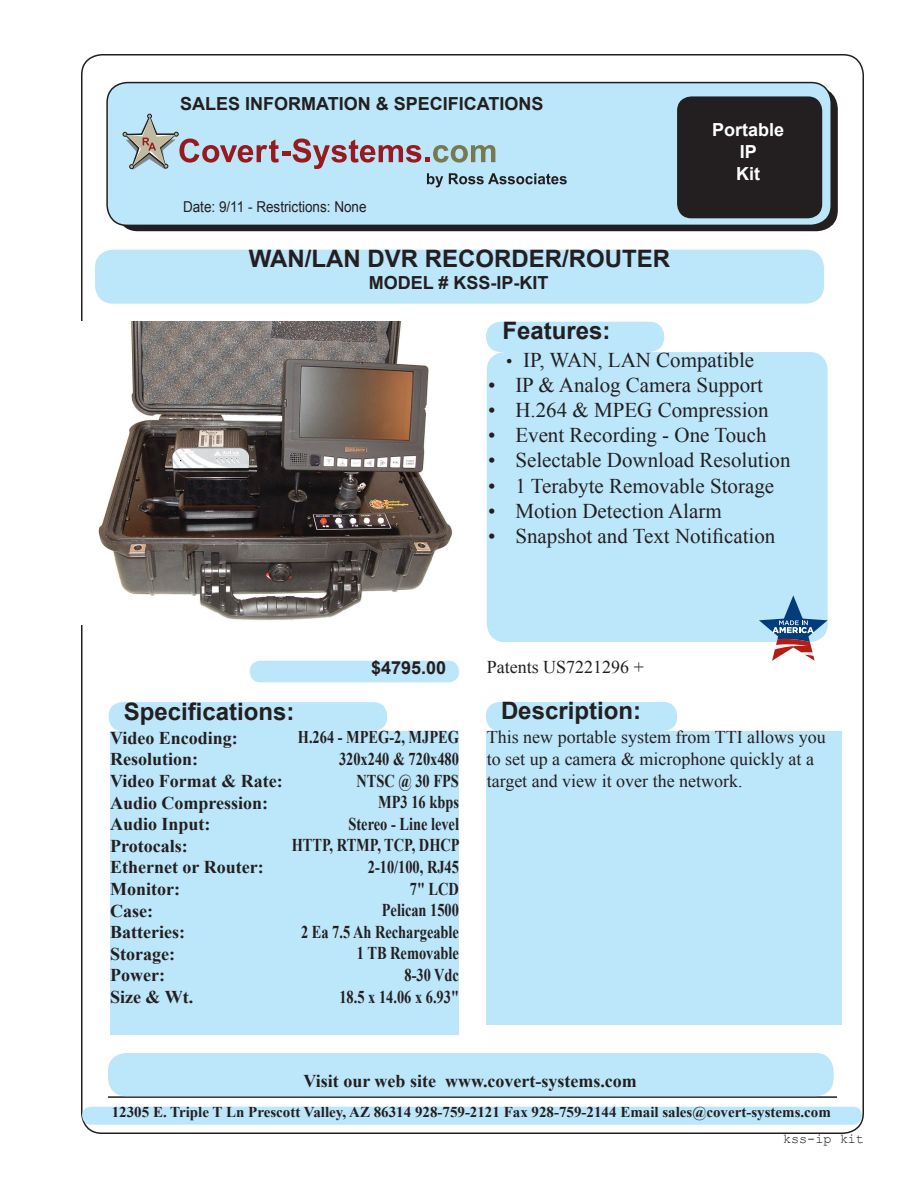
<style>
.page{position:relative;width:918px;height:1188px;background:#fff}
.page>*{position:absolute;margin:0;border:0;box-sizing:border-box;transform-origin:0 0}
.t1{font:700 24px "Arial";color:#231f20}
.t2{font:21px "Times New Roman";color:#231f20}
.t3{font:700 18px/21.6px "Times New Roman";color:#231f20}
.t4{font:700 18px/21.6px "Times New Roman";color:#231f20;text-align:right;scale:.8 1}
.t5{font:18px/21.6px "Times New Roman";color:#231f20}
.t6{font:700 18px "Arial";color:#231f20}
.t7{font:700 18px/21.6px "Arial";color:#fff;text-align:center}
.t8{font:700 15px "Times New Roman";color:#231f20}
.t9{font:15px "Arial";color:#231f20;scale:.9 1}
.t10{font:13.5px "Courier New";color:#231f20}
.s1{font-size:18px}
</style>
<div class="page">
<div style="left:486px;top:702px;width:191px;height:29px;background:#bce6fa;border-radius:13px"></div>
<div style="left:250px;top:661px;width:209px;height:21px;background:#bce6fa;border-radius:10px"></div>
<div style="left:117px;top:88px;width:721px;height:143px;border:2px solid #231f20;border-radius:20px"></div>
<div style="left:107px;top:83px;width:724px;height:142px;background:#bce6fa;border-radius:20px"></div>
<div style="left:106px;top:82px;width:726px;height:144px;border:2px solid #231f20;border-radius:20px"></div>
<hr style="left:108px;top:1096px;width:729px;height:2px;background:#231f20">
<div style="left:82px;top:1107px;width:780px;height:18px;background:#bce6fa;border-radius:9px"></div>
<div style="left:95px;top:250px;width:729px;height:54px;background:#bce6fa;border-radius:18px"></div>
<div style="left:250px;top:731px;width:209px;height:304px;background:#bce6fa"></div>
<div style="left:678px;top:97px;width:143px;height:121px;background:#231f20;border-radius:14px"></div>
<div style="left:677px;top:96px;width:145px;height:122px;border:2px solid #231f20;border-radius:14px"></div>
<div style="left:486px;top:322px;width:178px;height:30px;background:#bce6fa;border-radius:15px"></div>
<div style="left:487px;top:731px;width:355px;height:294px;background:#bce6fa"></div>
<div style="left:108px;top:1053px;width:726px;height:43px;background:#bce6fa;border-radius:18px"></div>
<div style="left:487px;top:352px;width:341px;height:290px;background:#bce6fa;border-radius:18px"></div>
<div style="left:109px;top:702px;width:278px;height:29px;background:#bce6fa;border-radius:14px"></div>
<svg style="left:123px;top:114px;width:444px;height:73px"></svg>
<img style="left:98px;top:322px;width:355px;height:299px">
<svg style="left:759px;top:595px;width:69px;height:66px"></svg>
<div style="left:110px;top:732px;width:178px;height:303px;background:#bce6fa"></div>
<p class="t6" style="left:180px;top:92px;width:365px">SALES INFORMATION &amp; SPECIFICATIONS</p>
<p class="t9" style="left:183px;top:197px;width:205px">Date: 9/11 - Restrictions: None</p>
<p class="t1" style="left:249px;top:243px;width:423px">WAN/LAN DVR RECORDER/ROUTER</p>
<p class="t6" style="left:369px;top:270px;width:181px">MODEL # KSS-IP-KIT</p>
<p class="t1" style="left:502px;top:315px;width:110px">Features:</p>
<p class="t7" style="left:712px;top:120px;width:74px">Portable<br>IP<br>Kit</p>
<p class="t2" style="left:506px;top:345px;width:249px"><span class="s1">•</span> IP, WAN, LAN Compatible</p>
<p class="t2" style="left:488px;top:371px;width:276px">• IP &amp; Analog Camera Support</p>
<p class="t2" style="left:488px;top:396px;width:282px">• H.264 &amp; MPEG Compression</p>
<p class="t2" style="left:488px;top:421px;width:280px">• Event Recording - One Touch</p>
<p class="t2" style="left:488px;top:446px;width:304px">• Selectable Download Resolution</p>
<p class="t2" style="left:488px;top:471px;width:287px">• 1 Terabyte Removable Storage</p>
<p class="t2" style="left:488px;top:497px;width:235px">• Motion Detection Alarm</p>
<p class="t2" style="left:488px;top:522px;width:289px">• Snapshot and Text Notification</p>
<p class="t1" style="left:124px;top:695px;width:172px">Specifications:</p>
<p class="t6" style="left:371px;top:656px;width:77px">$4795.00</p>
<p class="t3" style="left:110px;top:727px;width:174px">Video Encoding:<br>Resolution:<br>Video Format &amp; Rate:<br>Audio Compression:<br>Audio Input:<br>Protocals:<br>Ethernet or Router:<br>Monitor:<br>Case:<br>Batteries:<br>Storage:<br>Power:<br>Size &amp; Wt.</p>
<p class="t4" style="left:292px;top:726px;width:212px">H.264 - MPEG-2, MJPEG<br>320x240 &amp; 720x480<br>NTSC @ 30 FPS<br>MP3 16 kbps<br>Stereo - Line level<br>HTTP, RTMP, TCP, DHCP<br>2-10/100, RJ45<br>7" LCD<br>Pelican 1500<br>2 Ea 7.5 Ah Rechargeable<br>1 TB Removable<br>8-30 Vdc<br>18.5 x 14.06 x 6.93"</p>
<p class="t5" style="left:487px;top:656px;width:159px">Patents US7221296 +</p>
<p class="t1" style="left:501px;top:695px;width:142px">Description:</p>
<p class="t5" style="left:487px;top:726px;width:341px">This new portable system from TTI allows you to set up a camera &amp; microphone quickly at a target and view it over the network.</p>
<p class="t3" style="left:304px;top:1070px;width:335px">Visit our web site www.covert-systems.com</p>
<p class="t8" style="left:112px;top:1101px;width:721px">12305 E. Triple T Ln Prescott Valley, AZ 86314 928-759-2121 Fax 928-759-2144 Email sales@covert-systems.com</p>
<p class="t10" style="left:783px;top:1131px;width:82px">kss-ip kit</p>
</div>
